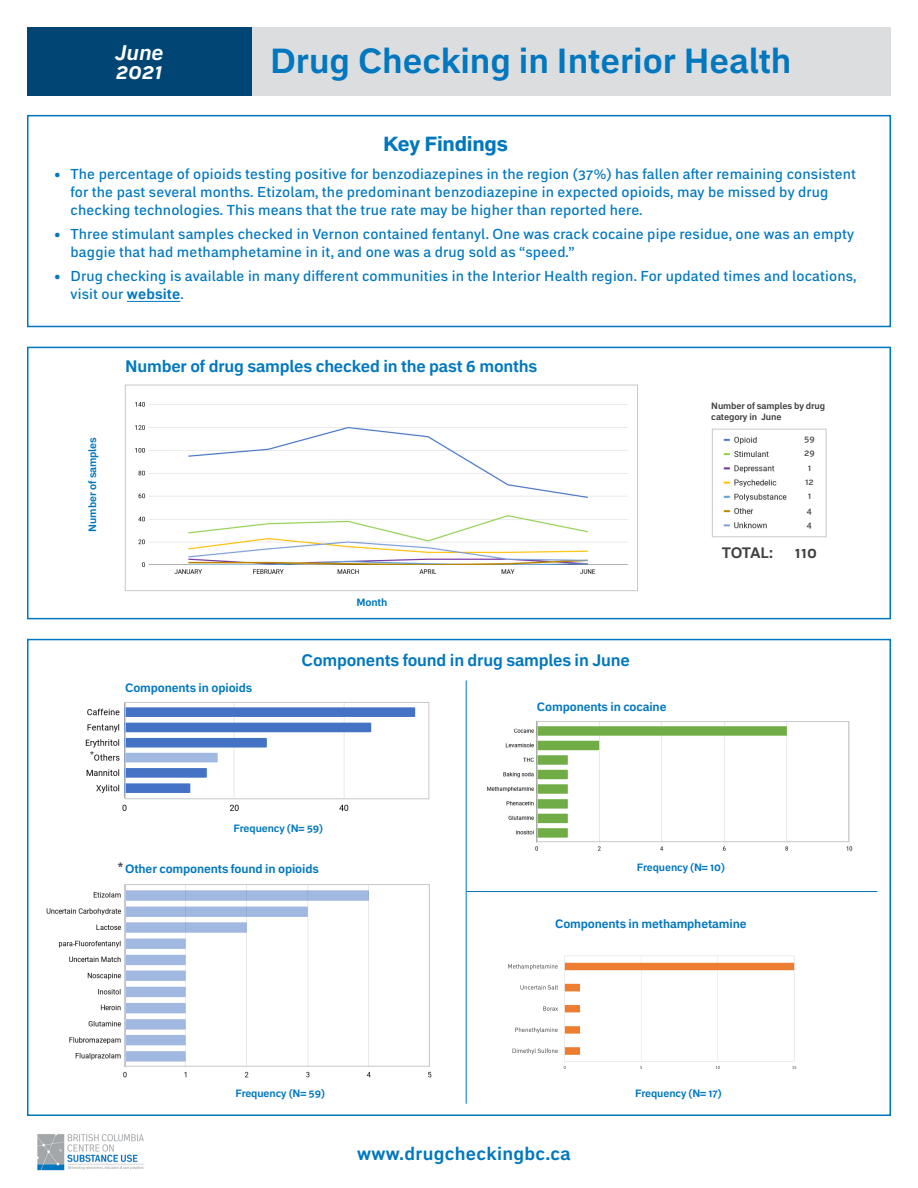
<style>
.page{position:relative;width:918px;height:1188px;background:#fff}
.page>*{position:absolute;margin:0;border:0;box-sizing:border-box;transform-origin:0 0}
.t1{font:700 34.5px "Embarcadero MVB Pro";color:#0077be}
.t2{font:italic 700 21px/19.5px "Embarcadero MVB Pro";color:#fff}
.t3{font:700 expanded 20.25px "Embarcadero MVB Pro";letter-spacing:-.01em;color:#0077be}
.t4{font:700 18px "Embarcadero MVB Pro";letter-spacing:.02em;color:#0077be}
.t5{font:700 16.5px "Embarcadero MVB Pro";letter-spacing:-.01em;color:#0077be}
.t6{font:700 15px "Embarcadero MVB Pro";letter-spacing:-.025em;color:#414042}
.t7{font:500 14.25px/18px "Embarcadero MVB Pro";letter-spacing:.01em;color:#0077be}
.t8{font:500 13.5px "Embarcadero MVB Pro";color:#414042}
.t9{font:700 12px "Embarcadero MVB Pro";letter-spacing:-.01em;color:#0077be}
.t10{font:700 10.5px "Embarcadero MVB Pro";letter-spacing:-.01em;color:#0077be}
.t11{font:500 9.45px "Embarcadero MVB Pro";color:#414042}
.t12{font:700 9px/10.5px "Embarcadero MVB Pro";letter-spacing:-.01em;color:#414042}
.t13{font:500 9px/14.4px "Embarcadero MVB Pro";color:#414042;text-align:center}
.s1{font-weight:700}
</style>
<div class="page">
<img style="left:465px;top:717px;width:388px;height:157px">
<img style="left:46px;top:884px;width:386px;height:194px">
<img style="left:85px;top:702px;width:345px;height:109px">
<div style="left:125px;top:884px;width:305px;height:183px;border:1px solid #c7c8ca"></div>
<hr style="left:466px;top:681px;width:1px;height:423px;background:#0077be">
<hr style="left:467px;top:891px;width:410px;height:1px;background:#0077be">
<img style="left:135px;top:402px;width:493px;height:172px">
<div style="left:125px;top:385px;width:513px;height:206px;border:1px solid #c7c8ca"></div>
<img style="left:723px;top:436px;width:64px;height:93px">
<div style="left:712px;top:429px;width:114px;height:108px;border:1px solid #c7c8ca"></div>
<div style="left:537px;top:721px;width:312px;height:121px;border:1px solid #c7c8ca"></div>
<div style="left:125px;top:702px;width:304px;height:97px;border:1px solid #c7c8ca"></div>
<hr style="left:127px;top:301px;width:53px;height:1px;background:#0077be">
<div style="left:233px;top:27px;width:658px;height:69px;background:#dcddde"></div>
<div style="left:27px;top:27px;width:225px;height:69px;background:#004574"></div>
<img style="left:37px;top:1134px;width:107px;height:37px">
<div style="left:27px;top:347px;width:864px;height:272px;border:2px solid #0077be"></div>
<div style="left:27px;top:115px;width:864px;height:212px;border:2px solid #0077be"></div>
<img style="left:508px;top:955px;width:289px;height:114px">
<h2 class="t2" style="left:115px;top:42px;width:50px">June<br>2021</h2>
<h1 class="t1" style="left:270px;top:36px;width:523px">Drug Checking in Interior Health</h1>
<h3 class="t3" style="left:383px;top:130px;width:126px">Key Findings</h3>
<p class="t7" style="left:71px;top:165px;width:787px;text-indent:-17px">• The percentage of opioids testing positive for benzodiazepines in the region (37%) has fallen after remaining consistent for the past several months. Etizolam, the predominant benzodiazepine in expected opioids, may be missed by drug checking technologies. This means that the true rate may be higher than reported here.</p>
<p class="t7" style="left:71px;top:225px;width:785px;text-indent:-17px">• Three stimulant samples checked in Vernon contained fentanyl. One was crack cocaine pipe residue, one was an empty baggie that had methamphetamine in it, and one was a drug sold as “speed.”</p>
<p class="t7" style="left:71px;top:267px;width:787px;text-indent:-17px">• Drug checking is available in many different communities in the Interior Health region. For updated times and locations, visit our <span class="s1">website</span>.</p>
<p class="t10" style="left:85px;top:532px;width:96px;rotate:-90deg">Number of samples</p>
<p class="t11" style="left:90px;top:748px;width:5px">*</p>
<p class="t5" style="left:125px;top:355px;width:414px">Number of drug samples checked in the past 6 months</p>
<p class="t10" style="left:356px;top:594px;width:33px">Month</p>
<p class="t9" style="left:125px;top:679px;width:129px">Components in opioids</p>
<p class="t5" style="left:302px;top:648px;width:330px">Components found in drug samples in June</p>
<p class="t9" style="left:537px;top:699px;width:131px">Components in cocaine</p>
<p class="t12" style="left:711px;top:400px;width:115px">Number of samples by drug category in June</p>
<p class="t13" style="left:804px;top:431px;width:12px">59<br>29<br>1<br>12<br>1<br>4<br>4</p>
<p class="t6" style="left:722px;top:542px;width:53px">TOTAL:</p>
<p class="t6" style="left:795px;top:542px;width:24px">110</p>
<p class="t10" style="left:234px;top:821px;width:91px">Frequency (N= 59)</p>
<p class="t8" style="left:118px;top:858px;width:7px">*</p>
<p class="t9" style="left:125px;top:861px;width:195px">Other components found in opioids</p>
<p class="t10" style="left:637px;top:860px;width:90px">Frequency (N= 10)</p>
<p class="t9" style="left:555px;top:915px;width:193px">Components in methamphetamine</p>
<p class="t10" style="left:235px;top:1086px;width:91px">Frequency (N= 59)</p>
<p class="t10" style="left:635px;top:1086px;width:88px">Frequency (N= 17)</p>
<p class="t4" style="left:357px;top:1141px;width:215px">www.drugcheckingbc.ca</p>
</div>
